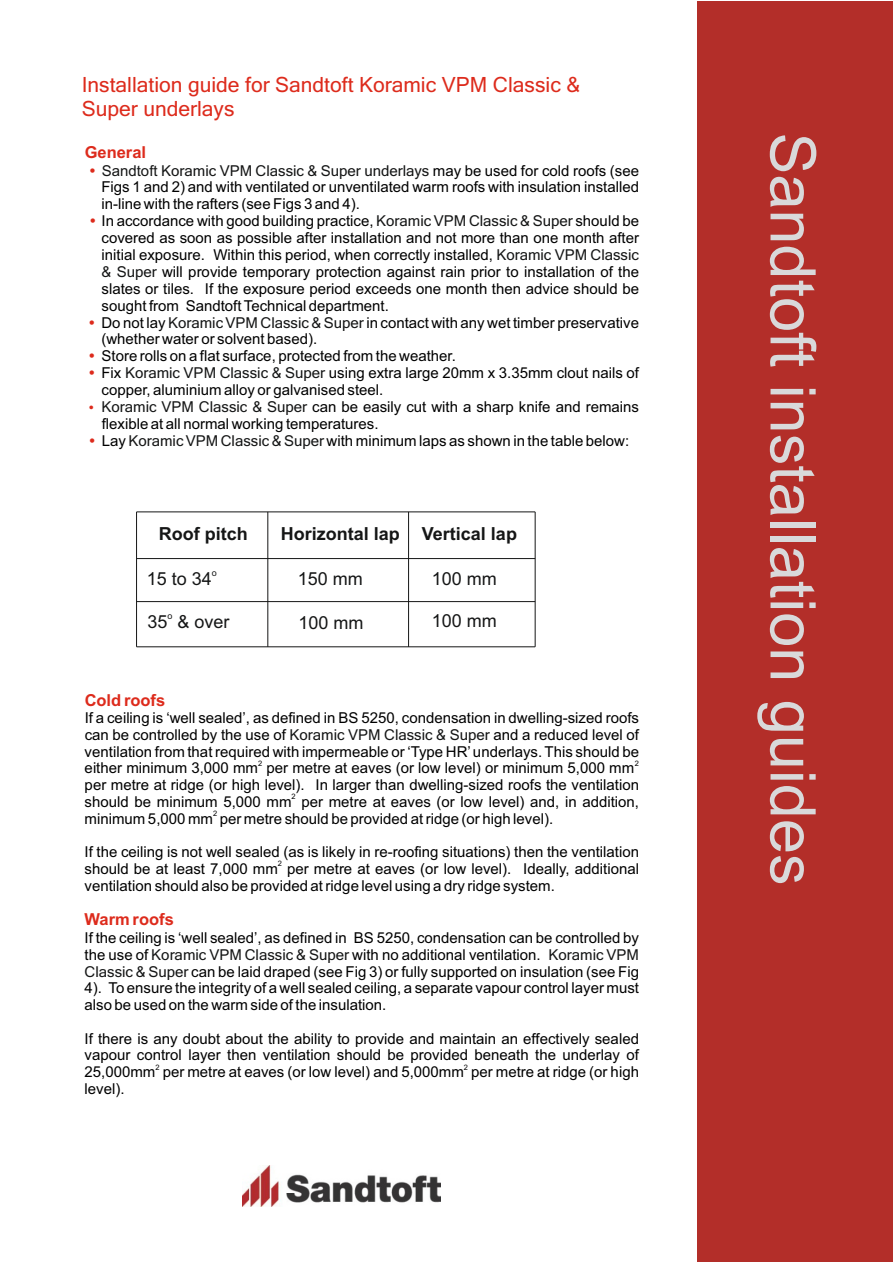
<style>
.page{position:relative;width:893px;height:1263px;background:#fff}
.page>*{position:absolute;margin:0;border:0;box-sizing:border-box;transform-origin:0 0}
.t1{font:63px "Arial";color:#d9d9da}
.t2{font:21px/23.7px "Microsoft Sans Serif";color:#dd2b1c}
.t3{font:700 18px "Arial";color:#151616}
.t4{font:18px "Arial";color:#151616}
.t5{font:700 16.5px "Arial";color:#dd2b1c}
.t6{font:15px/16.8px "Arial";color:#000}
.t7{font:15px "Microsoft Sans Serif";color:#151616}
.t8{font:9px "Arial";color:#151616}
.t9{font:7.5px "Arial";color:#000}
.s1{color:#dd2b1c}
.s2{font-family:"Arial"}
.s3{font-family:"Arial";color:#000}
.s4{font-family:"Microsoft Sans Serif";color:#151616}
</style>
<div class="page">
<div style="left:697px;top:1px;width:196px;height:1261px;background:#b32e29"></div>
<hr style="left:137px;top:558px;width:398px;height:1px;background:#151616">
<hr style="left:268px;top:512px;width:1px;height:135px;background:#151616">
<hr style="left:137px;top:512px;width:398px;height:1px;background:#151616">
<hr style="left:137px;top:601px;width:398px;height:1px;background:#151616">
<hr style="left:137px;top:646px;width:398px;height:1px;background:#151616">
<hr style="left:136px;top:512px;width:1px;height:135px;background:#151616">
<hr style="left:408px;top:512px;width:1px;height:135px;background:#151616">
<hr style="left:535px;top:512px;width:1px;height:135px;background:#151616">
<img style="left:242px;top:1166px;width:198px;height:40px">
<h2 class="t2" style="left:82px;top:75px;width:500px">Installation guide for Sandtoft Koramic VPM Classic &amp;<br>Super underlays</h2>
<p class="t5" style="left:85px;top:146px;width:63px">General</p>
<p class="t7" style="left:89px;top:165px;width:551px"><span class="s1">•</span> <span class="s2">Sandtoft</span> Koramic VPM Classic &amp; Super underlays <span class="s3">may be used for cold roofs (see</span></p>
<p class="t6" style="left:101px;top:180px;width:539px">Figs 1 and 2) and with ventilated or unventilated warm roofs with insulation installed in-line with the rafters (see Figs 3 and 4).</p>
<p class="t6" style="left:102px;top:214px;width:539px;text-align:justify;text-indent:-12px"><span class="s1">•</span> In accordance with good building practice, <span class="s4">Koramic VPM Classic &amp; Super</span> should be covered as soon as possible after installation and not more than one month after initial exposure. Within this period, when correctly installed, <span class="s4">Koramic VPM Classic &amp; Super</span> will provide temporary protection against rain prior to installation of the slates or tiles. If the exposure period exceeds one month then advice should be sought from Sandtoft Technical department.</p>
<p class="t6" style="left:101px;top:315px;width:539px;text-indent:-13px"><span class="s1">•</span> Do not lay <span class="s4">Koramic VPM Classic &amp; Super</span> in contact with any wet timber preservative (whether water or solvent based).</p>
<p class="t6" style="left:89px;top:349px;width:369px"><span class="s1">•</span> Store rolls on a flat surface, protected from the weather.</p>
<p class="t6" style="left:102px;top:366px;width:539px;text-indent:-13px"><span class="s1">•</span> Fix <span class="s4">Koramic VPM Classic &amp; Super</span> using extra large 20mm x 3.35mm clout nails of copper, aluminium alloy or galvanised steel.</p>
<p class="t6" style="left:102px;top:399px;width:539px;text-indent:-13px"><span class="s1">•</span> <span class="s4">Koramic VPM Classic &amp; Super</span> can be easily cut with a sharp knife and remains flexible at all normal working temperatures.</p>
<p class="t6" style="left:89px;top:433px;width:542px"><span class="s1">•</span> Lay <span class="s4">Koramic VPM Classic &amp; Super</span> with minimum laps as shown in the table below:</p>
<p class="t3" style="left:159px;top:527px;width:90px">Roof pitch</p>
<p class="t3" style="left:281px;top:527px;width:238px">Horizontal lap Vertical lap</p>
<p class="t8" style="left:212px;top:570px;width:7px">o</p>
<p class="t4" style="left:147px;top:572px;width:67px">15 to 34</p>
<p class="t8" style="left:168px;top:613px;width:7px">o</p>
<p class="t4" style="left:298px;top:572px;width:67px">150 mm</p>
<p class="t4" style="left:432px;top:572px;width:67px">100 mm</p>
<p class="t4" style="left:298px;top:616px;width:67px">100 mm</p>
<p class="t4" style="left:432px;top:614px;width:67px">100 mm</p>
<p class="t4" style="left:147px;top:615px;width:84px">35 &amp; over</p>
<p class="t5" style="left:85px;top:694px;width:82px">Cold roofs</p>
<p class="t6" style="left:85px;top:710px;width:556px;text-align:justify">If a ceiling is ‘well sealed’, as defined in BS 5250, condensation in dwelling-sized roofs can be controlled by the use of <span class="s4">Koramic VPM Classic &amp; Super</span> and a reduced level of ventilation from that required with impermeable or ‘Type HR’underlays. This should be</p>
<p class="t9" style="left:258px;top:760px;width:6px">2</p>
<p class="t9" style="left:635px;top:760px;width:6px">2</p>
<p class="t6" style="left:85px;top:761px;width:556px">either minimum 3,000 mm per metre at eaves (or low level) or minimum 5,000 mm per metre at ridge (or high level). In larger than dwelling-sized roofs the ventilation</p>
<p class="t9" style="left:292px;top:794px;width:6px">2</p>
<p class="t6" style="left:85px;top:794px;width:556px">should be minimum 5,000 mm per metre at eaves (or low level) and, in addition,</p>
<p class="t9" style="left:213px;top:810px;width:6px">2</p>
<p class="t6" style="left:85px;top:811px;width:470px">minimum 5,000 mm per metre should be provided at ridge (or high level).</p>
<p class="t6" style="left:85px;top:845px;width:556px">If the ceiling is not well sealed (as is likely in re-roofing situations) then the ventilation</p>
<p class="t9" style="left:278px;top:861px;width:6px">2</p>
<p class="t6" style="left:85px;top:861px;width:556px">should be at least 7,000 mm per metre at eaves (or low level). Ideally, additional ventilation should also be provided at ridge level using a dry ridge system.</p>
<p class="t5" style="left:85px;top:913px;width:91px">Warm roofs</p>
<p class="t6" style="left:85px;top:930px;width:556px;text-align:justify">If the ceiling is ‘well sealed’, as defined in BS 5250, condensation can be controlled by the use of <span class="s4">Koramic VPM Classic &amp; Super</span> with no additional ventilation. <span class="s4">Koramic VPM Classic &amp; Super</span> can be laid draped (see Fig 3) or fully supported on insulation (see Fig 4). To ensure the integrity of a well sealed ceiling, a separate vapour control layer must also be used on the warm side of the insulation.</p>
<p class="t6" style="left:85px;top:1031px;width:556px">If there is any doubt about the ability to provide and maintain an effectively sealed vapour control layer then ventilation should be provided beneath the underlay of</p>
<p class="t9" style="left:155px;top:1064px;width:6px">2</p>
<p class="t9" style="left:464px;top:1064px;width:6px">2</p>
<p class="t6" style="left:85px;top:1065px;width:556px">25,000mm per metre at eaves (or low level) and 5,000mm per metre at ridge (or high level).</p>
<h1 class="t1" style="left:816px;top:132px;width:754px;rotate:90deg">Sandtoft installation guides</h1>
</div>
